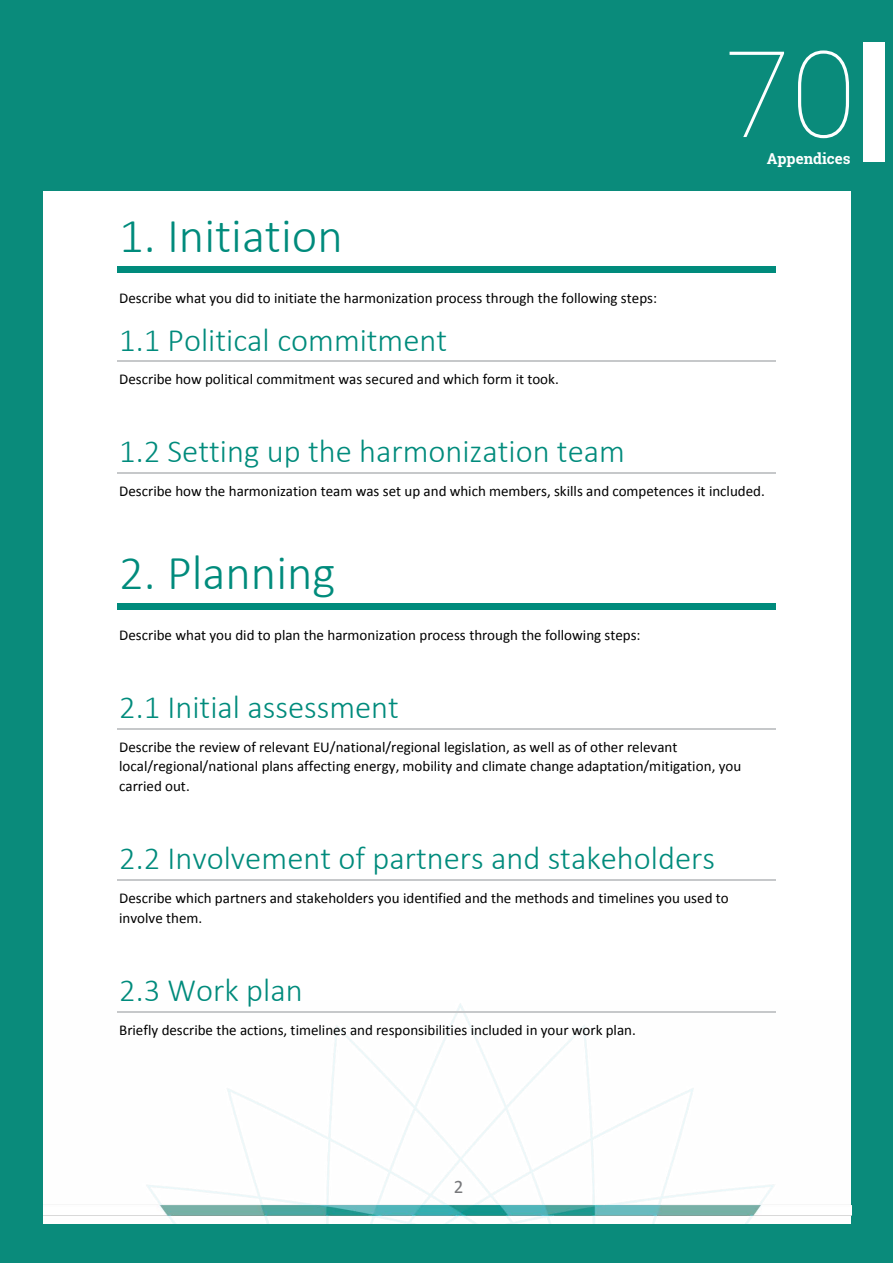
<style>
.page{position:relative;width:893px;height:1263px;background:#0a8b7b}
.page>*{position:absolute;margin:0;border:0;box-sizing:border-box;transform-origin:0 0}
.t1{font:100 120px "Roboto";color:#fff}
.t2{font:300 48.9px "Calibri";color:#008b7c}
.t3{font:300 32.55px "Calibri";color:#008b7c}
.t4{font:19.05px "Calibri";color:#77787b}
.t5{font:15px/19.6px "Calibri";color:#000}
.t6{font:700 15px "Roboto Slab";color:#fff}
</style>
<div class="page">
<div style="left:863px;top:43px;width:21px;height:119px;background:#fff"></div>
<div style="left:43px;top:191px;width:808px;height:1032px;background:#fff"></div>
<img style="left:43px;top:1003px;width:808px;height:220px">
<div style="left:117px;top:267px;width:659px;height:6px;background:#008b7c"></div>
<hr style="left:117px;top:361px;width:659px;height:1px;background:#c6c8ca">
<hr style="left:117px;top:472px;width:659px;height:2px;background:#c6c8ca">
<div style="left:117px;top:604px;width:659px;height:6px;background:#008b7c"></div>
<hr style="left:117px;top:728px;width:659px;height:2px;background:#c6c8ca">
<hr style="left:117px;top:879px;width:659px;height:2px;background:#c6c8ca">
<hr style="left:117px;top:1011px;width:659px;height:1px;background:#c6c8ca">
<h2 class="t2" style="left:119px;top:205px;width:225px">1. Initiation</h2>
<p class="t5" style="left:119px;top:288px;width:539px">Describe what you did to initiate the harmonization process through the following steps:</p>
<h3 class="t3" style="left:119px;top:320px;width:330px">1.1 Political commitment</h3>
<p class="t5" style="left:119px;top:369px;width:441px">Describe how political commitment was secured and which form it took.</p>
<h1 class="t1" style="left:725px;top:10px;width:133px">70</h1>
<p class="t6" style="left:767px;top:148px;width:85px">Appendices</p>
<h3 class="t3" style="left:119px;top:431px;width:507px">1.2 Setting up the harmonization team</h3>
<p class="t5" style="left:119px;top:481px;width:647px">Describe how the harmonization team was set up and which members, skills and competences it included.</p>
<h2 class="t2" style="left:119px;top:543px;width:218px">2. Planning</h2>
<p class="t5" style="left:119px;top:625px;width:523px">Describe what you did to plan the harmonization process through the following steps:</p>
<h3 class="t3" style="left:119px;top:687px;width:281px">2.1 Initial assessment</h3>
<p class="t5" style="left:119px;top:737px;width:624px">Describe the review of relevant EU/national/regional legislation, as well as of other relevant local/regional/national plans affecting energy, mobility and climate change adaptation/mitigation, you carried out.</p>
<h3 class="t3" style="left:119px;top:838px;width:597px">2.2 Involvement of partners and stakeholders</h3>
<p class="t5" style="left:119px;top:888px;width:611px">Describe which partners and stakeholders you identified and the methods and timelines you used to involve them.</p>
<h3 class="t3" style="left:119px;top:970px;width:185px">2.3 Work plan</h3>
<p class="t5" style="left:119px;top:1019px;width:518px">Briefly describe the actions, timelines and responsibilities included in your work plan.</p>
<p class="t4" style="left:454px;top:1174px;width:11px">2</p>
</div>
